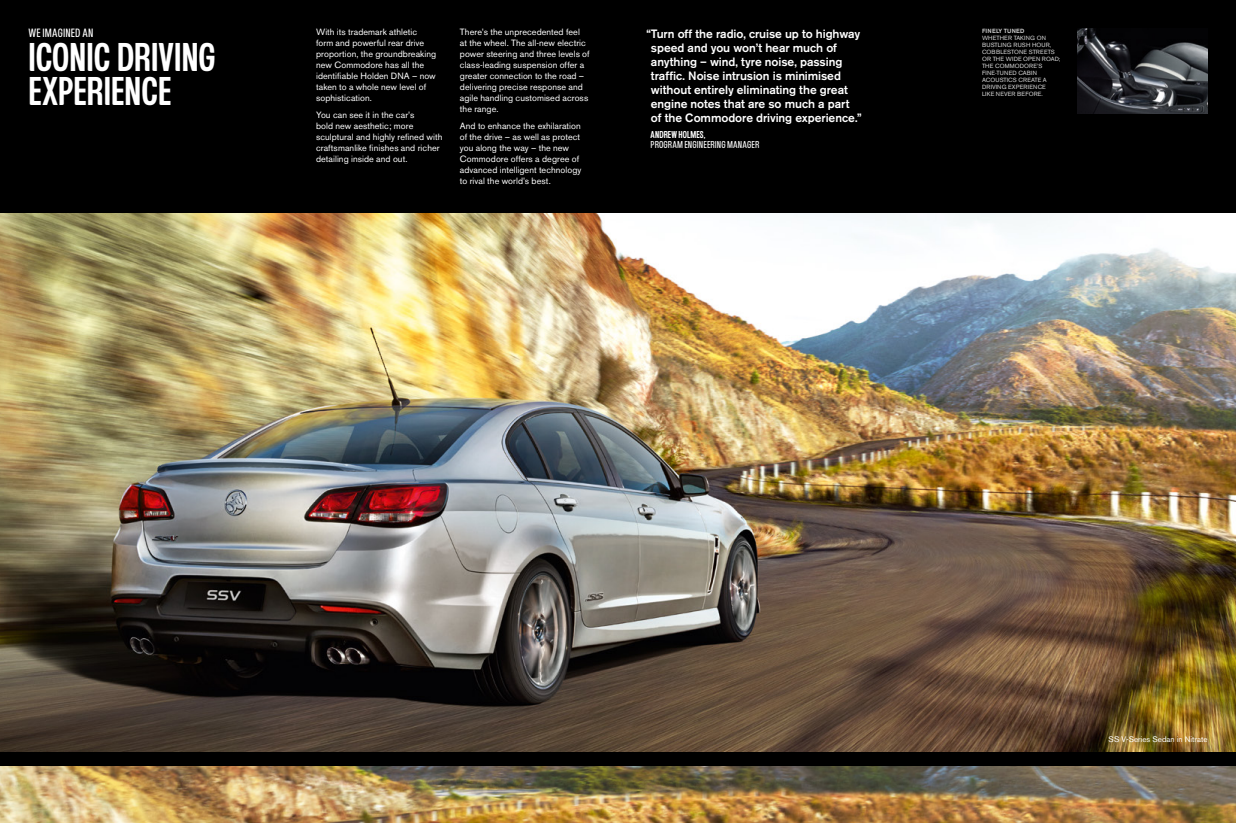
<style>
.page{position:relative;width:1236px;height:823px;background:#fff}
.page>*{position:absolute;margin:0;border:0;box-sizing:border-box;transform-origin:0 0}
.t1{font:40px/34px "Roary Headline";letter-spacing:.01em;color:#fff}
.t2{font:500 12px/14px "Akzidenz Grotesk BE";letter-spacing:-.005em;color:#fff}
.t3{font:500 12px "Roary";letter-spacing:.01em;color:#fff}
.t4{font:500 10px "Roary";letter-spacing:.01em;color:#fff}
.t5{font:10px "Roary Headline";letter-spacing:.01em;color:#fff}
.t6{font:9px/11px "Akzidenz Grotesk BE";letter-spacing:.005em;color:#fff}
.t7{font:8px "Akzidenz Grotesk BE";color:#fff}
.t8{font:6px/7px "Akzidenz Grotesk BE";letter-spacing:.02em;color:#dadada}
.t9{font:500 6px "Akzidenz Grotesk BE";letter-spacing:.04em;color:#dadada}
</style>
<div class="page">
<img style="left:0;top:213px;width:1236px;height:538px">
<div style="left:0;top:0;width:1236px;height:213px;background:#000"></div>
<div style="left:0;top:751px;width:1236px;height:14px;background:#000"></div>
<img style="left:1078px;top:28px;width:130px;height:85px">
<img style="left:0;top:765px;width:1236px;height:57px">
<h2 class="t3" style="left:28px;top:27px;width:67px">WE IMAGINED AN</h2>
<h1 class="t1" style="left:28px;top:41px;width:188px">ICONIC DRIVING<br>EXPERIENCE</h1>
<p class="t6" style="left:316px;top:26px;width:122px">With its trademark athletic form and powerful rear drive proportion, the groundbreaking new Commodore has all the identifiable Holden DNA – now taken to a whole new level of sophistication.</p>
<p class="t6" style="left:316px;top:109px;width:128px">You can see it in the car’s<br>bold new aesthetic; more sculptural and highly refined with craftsmanlike finishes and richer detailing inside and out.</p>
<p class="t6" style="left:460px;top:26px;width:131px">There’s the unprecedented feel<br>at the wheel. The all-new electric power steering and three levels of class-leading suspension offer a greater connection to the road – delivering precise response and agile handling customised across the range.</p>
<p class="t6" style="left:460px;top:120px;width:123px">And to enhance the exhilaration of the drive – as well as protect you along the way – the new<br>Commodore offers a degree of advanced intelligent technology to rival the world’s best.</p>
<p class="t2" style="left:651px;top:27px;width:212px;text-indent:-5px">“Turn off the radio, cruise up to highway speed and you won’t hear much of anything – wind, tyre noise, passing traffic. Noise intrusion is minimised without entirely eliminating the great engine notes that are so much a part of the Commodore driving experience.”</p>
<p class="t5" style="left:651px;top:129px;width:56px">ANDREW HOLMES,</p>
<p class="t4" style="left:651px;top:139px;width:110px">PROGRAM ENGINEERING MANAGER</p>
<p class="t9" style="left:982px;top:27px;width:44px">FINELY TUNED</p>
<p class="t8" style="left:982px;top:35px;width:80px">WHETHER TAKING ON<br>BUSTLING RUSH HOUR,<br>COBBLESTONE STREETS<br>OR THE WIDE OPEN ROAD;<br>THE COMMODORE’S<br>FINE-TUNED CABIN<br>ACOUSTICS CREATE A<br>DRIVING EXPERIENCE<br>LIKE NEVER BEFORE.</p>
<p class="t7" style="left:1109px;top:734px;width:101px">SS V-Series Sedan in Nitrate</p>
</div>
